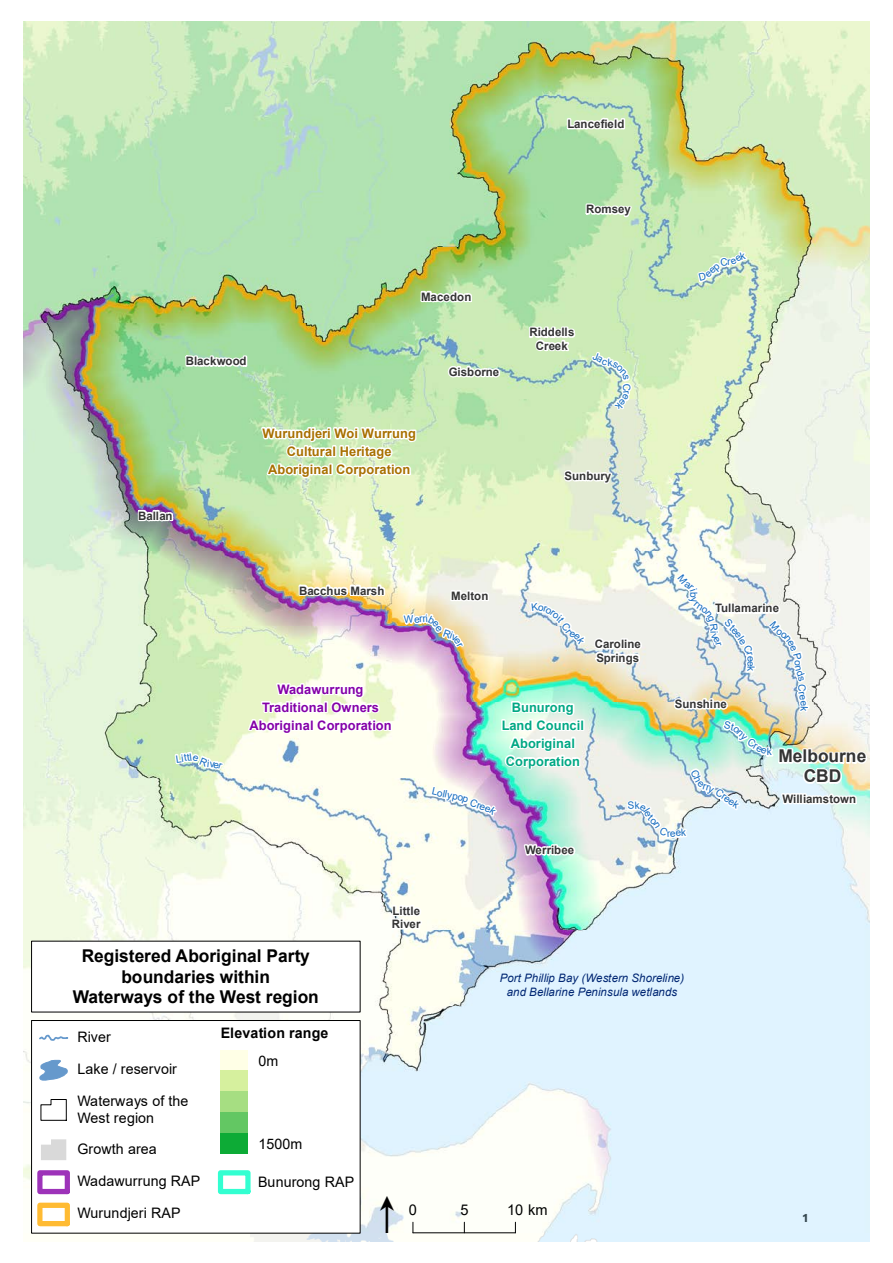
<style>
.page{position:relative;width:893px;height:1263px;background:#fff}
.page>*{position:absolute;margin:0;border:0;box-sizing:border-box;transform-origin:0 0}
.Image{font:48.3px "ESRI North";color:#000}
.Image-2{font:700 17.7px/20.2px "Arial";color:#000;text-align:center}
.Image-3{font:700 17.7px/20.1px "Arial";color:#343434;text-align:center}
.Image-4{font:14.85px "Arial";color:#000}
.Image-5{font:14.4px/17px "Arial";letter-spacing:.005em;color:#000}
.Image-6{font:700 14.4px/27.2px "Arial";letter-spacing:.005em;color:#000}
.Image-7{font:700 13.05px/18px "Arial";letter-spacing:.01em;color:#a87000;text-align:center}
.Image-8{font:700 13.05px/18px "Arial";letter-spacing:.01em;color:#8400a8;text-align:center}
.Image-9{font:700 13.05px/18px "Arial";letter-spacing:.01em;color:#00a884;text-align:center}
.t1{font:700 12px "VIC";color:#35474f}
.Image-10{font:700 11.7px/13.4px "Arial";color:#343434}
.Image-11{font:italic 11.7px/13.4px "Arial";color:#002673;text-align:center}
.Image-12{font:10.2px "Arial";color:#146bbf}
.Image-13{font:10.05px "Arial";color:#146bbf}
.s1{font-weight:400}
</style>
<div class="page">
<img style="left:24px;top:21px;width:845px;height:1220px">
<svg style="left:184px;top:351px;width:65px;height:24px"></svg>
<img style="left:297px;top:561px;width:90px;height:43px">
<svg style="left:136px;top:508px;width:39px;height:16px"></svg>
<svg style="left:390px;top:902px;width:35px;height:32px"></svg>
<svg style="left:528px;top:324px;width:50px;height:32px"></svg>
<svg style="left:584px;top:202px;width:50px;height:18px"></svg>
<svg style="left:562px;top:467px;width:53px;height:20px"></svg>
<svg style="left:565px;top:116px;width:62px;height:15px"></svg>
<svg style="left:419px;top:267px;width:54px;height:43px"></svg>
<svg style="left:446px;top:365px;width:57px;height:15px"></svg>
<svg style="left:245px;top:675px;width:148px;height:60px"></svg>
<svg style="left:259px;top:419px;width:159px;height:61px"></svg>
<div style="left:32px;top:1020px;width:328px;height:213px;background:#fff"></div>
<div style="left:31px;top:1020px;width:329px;height:213px;border:1px solid #000"></div>
<div style="left:220px;top:1050px;width:28px;height:20px;background:#ffffe6"></div>
<div style="left:220px;top:1070px;width:28px;height:21px;background:#d6f09e"></div>
<div style="left:220px;top:1091px;width:28px;height:21px;background:#a6de82"></div>
<div style="left:220px;top:1112px;width:28px;height:21px;background:#63c763"></div>
<div style="left:220px;top:1133px;width:28px;height:21px;background:#0dab36"></div>
<svg style="left:217px;top:1170px;width:34px;height:25px"></svg>
<svg style="left:39px;top:1034px;width:30px;height:7px"></svg>
<svg style="left:39px;top:1060px;width:29px;height:21px"></svg>
<svg style="left:40px;top:1099px;width:27px;height:22px"></svg>
<svg style="left:41px;top:1139px;width:25px;height:21px"></svg>
<svg style="left:37px;top:1170px;width:33px;height:57px"></svg>
<div style="left:32px;top:941px;width:328px;height:71px;background:#fff"></div>
<hr style="left:413px;top:1232px;width:102px;height:1px;background:#000">
<svg style="left:590px;top:350px;width:43px;height:65px"></svg>
<svg style="left:173px;top:748px;width:54px;height:29px"></svg>
<svg style="left:695px;top:248px;width:57px;height:36px"></svg>
<img style="left:400px;top:562px;width:469px;height:303px">
<p class="Image-10" style="left:567px;top:117px;width:59px">Lancefield</p>
<p class="Image-10" style="left:586px;top:203px;width:46px">Romsey</p>
<p class="Image-10" style="left:421px;top:290px;width:52px">Macedon</p>
<p class="Image-10" style="left:186px;top:355px;width:62px">Blackwood</p>
<p class="Image-10" style="left:138px;top:509px;width:36px">Ballan</p>
<p class="Image-7" style="left:263px;top:424px;width:155px">Wurundjeri Woi Wurrung<br>Cultural Heritage<br>Aboriginal Corporation</p>
<p class="Image-10" style="left:449px;top:365px;width:52px">Gisborne</p>
<p class="Image-10" style="left:299px;top:584px;width:87px">Bacchus Marsh</p>
<p class="Image-12" style="left:404px;top:612px;width:25px;rotate:-3deg">Werri</p>
<p class="Image-10" style="left:451px;top:589px;width:39px">Melton</p>
<p class="Image-10" style="left:529px;top:326px;width:46px;text-align:center">Riddells<br>Creek</p>
<p class="Image-10" style="left:565px;top:469px;width:48px">Sunbury</p>
<p class="Image-10" style="left:595px;top:637px;width:47px">Caroline<br>Springs</p>
<p class="Image-12" style="left:175px;top:752px;width:18px;rotate:-8deg">Littl</p>
<p class="Image-8" style="left:249px;top:680px;width:144px">Wadawurrung<br>Traditional Owners<br>Aboriginal Corporation</p>
<p class="Image-12" style="left:434px;top:784px;width:33px;rotate:13deg">Lollypo</p>
<p class="Image-10" style="left:392px;top:904px;width:30px">Little<br>River</p>
<p class="Image-9" style="left:502px;top:698px;width:84px">Bunurong<br>Land Council<br>Aboriginal<br>Corporation</p>
<p class="Image-10" style="left:525px;top:843px;width:51px">Werribee</p>
<p class="Image-10" style="left:715px;top:602px;width:66px">Tullamarine</p>
<p class="Image-10" style="left:675px;top:697px;width:53px">Sunshine</p>
<p class="Image-13" style="left:758px;top:661px;width:12px;rotate:90deg">ek</p>
<p class="Image-13" style="left:809px;top:684px;width:9px;rotate:90deg">C</p>
<p class="Image-12" style="left:667px;top:826px;width:20px;rotate:-3deg">reek</p>
<p class="Image-12" style="left:721px;top:786px;width:27px;rotate:34deg">Creek</p>
<p class="Image-12" style="left:767px;top:745px;width:7px">k</p>
<p class="Image-3" style="left:778px;top:746px;width:89px">Melbourne<br>CBD</p>
<p class="Image-10" style="left:782px;top:792px;width:75px">Williamstown</p>
<p class="Image-2" style="left:73px;top:946px;width:248px">Registered Aboriginal Party boundaries within<br>Waterways of the West region</p>
<p class="Image-5" style="left:77px;top:1028px;width:35px">River</p>
<p class="Image-5" style="left:77px;top:1060px;width:101px">Lake / reservoir</p>
<p class="Image-5" style="left:77px;top:1092px;width:113px">Waterways of the<br>West region</p>
<p class="Image-5" style="left:77px;top:1140px;width:81px">Growth area</p>
<p class="Image-5" style="left:77px;top:1172px;width:125px">Wadawurrung RAP</p>
<p class="Image-5" style="left:77px;top:1205px;width:105px">Wurundjeri RAP</p>
<p class="Image-6" style="left:258px;top:1020px;width:72px;text-indent:-38px">Elevation range<br><span class="s1">0m</span></p>
<p class="Image-5" style="left:258px;top:1135px;width:45px">1500m</p>
<p class="Image-5" style="left:258px;top:1173px;width:98px">Bunurong RAP</p>
<p class="Image-11" style="left:500px;top:972px;width:186px">Port Phillip Bay (Western Shoreline) and Bellarine Peninsula wetlands</p>
<p class="Image" style="left:380px;top:1188px;width:15px">l</p>
<p class="Image-4" style="left:409px;top:1199px;width:10px">0</p>
<p class="Image-4" style="left:460px;top:1199px;width:10px">5</p>
<p class="Image-4" style="left:507px;top:1199px;width:42px">10 km</p>
<p class="t1" style="left:803px;top:1211px;width:6px">1</p>
</div>
